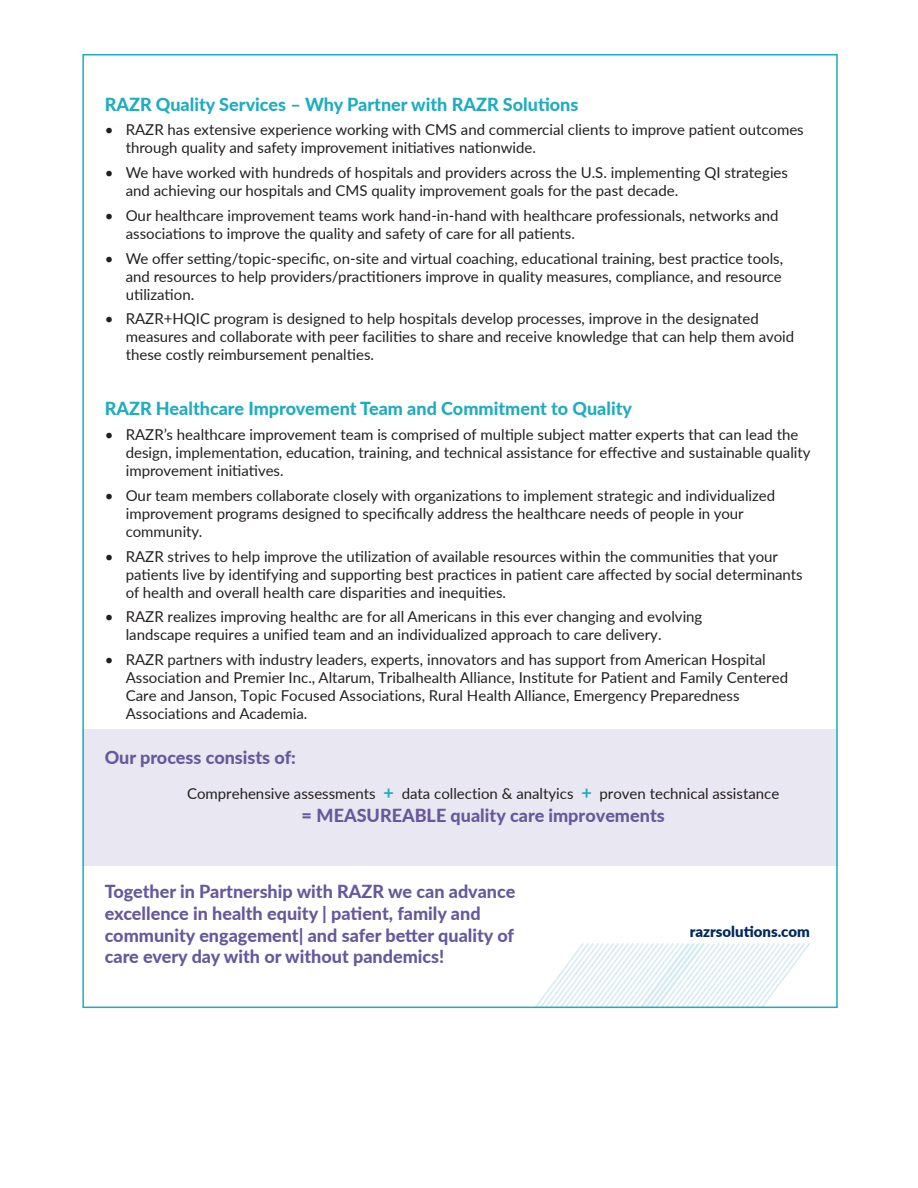
<style>
.page{position:relative;width:918px;height:1188px;background:#fff}
.page>*{position:absolute;margin:0;border:0;box-sizing:border-box;transform-origin:0 0}
.t1{font:800 18px/21.6px "Lato";color:#66589c}
.bullet{font:800 18px "Lato";color:#1eacc0}
.bullet2{font:15px/18px "Lato";color:#231f20}
.body{font:900 15px "Lato";color:#00295c}
.s1{font-weight:700;font-size:18px;color:#1eacc0}
</style>
<div class="page">
<div style="left:82px;top:730px;width:756px;height:136px;background:#e9e7f1"></div>
<svg style="left:536px;top:943px;width:274px;height:66px"></svg>
<div style="left:490px;top:1007px;width:312px;height:38px;background:#fff"></div>
<p class="bullet" style="left:105px;top:91px;width:475px">RAZR Quality Services – Why Partner with RAZR Solutions</p>
<p class="bullet2" style="left:126px;top:120px;width:680px;text-indent:-21px">• RAZR has extensive experience working with CMS and commercial clients to improve patient outcomes through quality and safety improvement initiatives nationwide.</p>
<p class="bullet2" style="left:126px;top:163px;width:664px;text-indent:-21px">• We have worked with hundreds of hospitals and providers across the U.S. implementing QI strategies and achieving our hospitals and CMS quality improvement goals for the past decade.</p>
<p class="bullet2" style="left:126px;top:206px;width:654px;text-indent:-21px">• Our healthcare improvement teams work hand-in-hand with healthcare professionals, networks and associations to improve the quality and safety of care for all patients.</p>
<p class="bullet2" style="left:126px;top:249px;width:659px;text-align:justify;text-indent:-21px">• We offer setting/topic-specific, on-site and virtual coaching, educational training, best practice tools, and resources to help providers/practitioners improve in quality measures, compliance, and resource utilization.</p>
<p class="bullet2" style="left:126px;top:309px;width:670px;text-indent:-21px">• RAZR+HQIC program is designed to help hospitals develop processes, improve in the designated measures and collaborate with peer facilities to share and receive knowledge that can help them avoid these costly reimbursement penalties.</p>
<p class="bullet" style="left:105px;top:395px;width:529px">RAZR Healthcare Improvement Team and Commitment to Quality</p>
<p class="bullet2" style="left:126px;top:425px;width:686px;text-indent:-21px">• RAZR’s healthcare improvement team is comprised of multiple subject matter experts that can lead the design, implementation, education, training, and technical assistance for effective and sustainable quality improvement initiatives.</p>
<p class="bullet2" style="left:126px;top:486px;width:651px;text-indent:-21px">• Our team members collaborate closely with organizations to implement strategic and individualized improvement programs designed to specifically address the healthcare needs of people in your community.</p>
<p class="bullet2" style="left:126px;top:546px;width:678px;text-indent:-21px">• RAZR strives to help improve the utilization of available resources within the communities that your patients live by identifying and supporting best practices in patient care affected by social determinants of health and overall health care disparities and inequities.</p>
<p class="bullet2" style="left:126px;top:607px;width:578px;text-indent:-21px">• RAZR realizes improving healthc are for all Americans in this ever changing and evolving landscape requires a unified team and an individualized approach to care delivery.</p>
<p class="bullet2" style="left:126px;top:650px;width:664px;text-indent:-21px">• RAZR partners with industry leaders, experts, innovators and has support from American Hospital Association and Premier Inc., Altarum, Tribalhealth Alliance, Institute for Patient and Family Centered Care and Janson, Topic Focused Associations, Rural Health Alliance, Emergency Preparedness Associations and Academia.</p>
<p class="t1" style="left:105px;top:746px;width:193px">Our process consists of:</p>
<p class="bullet2" style="left:187px;top:784px;width:594px">Comprehensive assessments <span class="s1">+</span> data collection &amp; analtyics <span class="s1">+</span> proven technical assistance</p>
<p class="t1" style="left:302px;top:804px;width:365px">= MEASUREABLE quality care improvements</p>
<p class="t1" style="left:105px;top:880px;width:412px">Together in Partnership with RAZR we can advance excellence in health equity | patient, family and community engagement| and safer better quality of care every day with or without pandemics!</p>
<p class="body" style="left:690px;top:920px;width:122px">razrsolutions.com</p>
</div>
